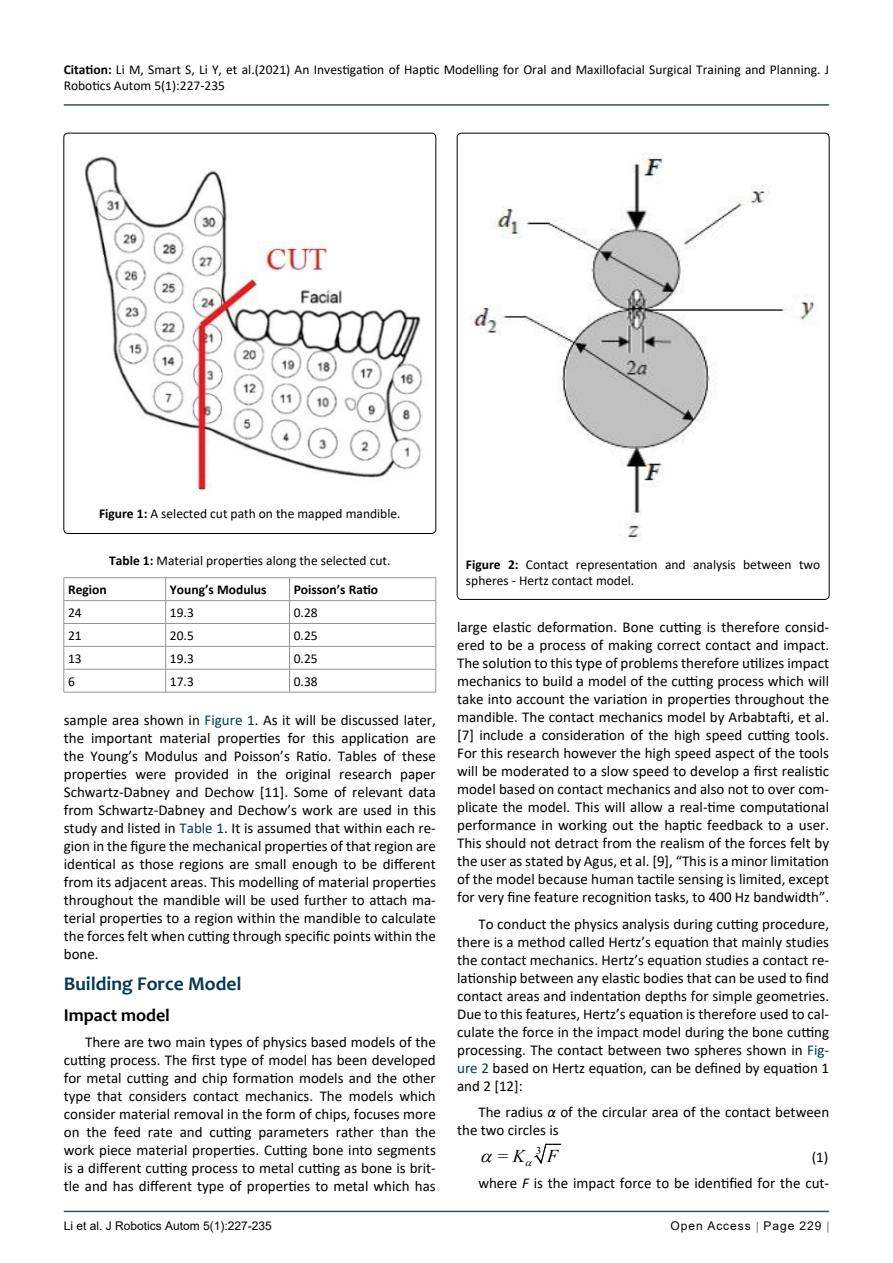
<style>
.page{position:relative;width:893px;height:1263px;background:#fff}
.page>*{position:absolute;margin:0;border:0;box-sizing:border-box;transform-origin:0 0}
.t1{font:700 19.5px "Candara";color:#073950}
.t2{font:700 18px "Candara";color:#000}
.t3{font:italic 18px "Times New Roman";color:#000}
.t4{font:15px/18px "Calibri";color:#000;text-align:justify}
.t5{font:13.5px/16.2px "Calibri";color:#000}
.t6{font:700 13.5px "Calibri";color:#000}
.t7{font:12px "Arial";color:#000}
.t8{font:12px "Arial";letter-spacing:.08em;color:#000}
.t9{font:10.35px "Times New Roman";color:#000}
.s1{font-weight:700}
.s2{color:#073950}
.s3{font-style:italic}
.s4{font-style:normal}
</style>
<div class="page">
<hr style="left:64px;top:1211px;width:765px;height:1px;background:#073950">
<hr style="left:64px;top:104px;width:765px;height:2px;background:#073950">
<div style="left:64px;top:133px;width:372px;height:400px;border:1px solid #000;border-radius:4px"></div>
<img style="left:84px;top:156px;width:339px;height:335px">
<img style="left:471px;top:154px;width:344px;height:388px">
<hr style="left:64px;top:577px;width:102px;height:1px;background:#939598">
<hr style="left:166px;top:577px;width:123px;height:1px;background:#939598">
<hr style="left:289px;top:577px;width:147px;height:1px;background:#939598">
<hr style="left:64px;top:600px;width:102px;height:1px;background:#939598">
<hr style="left:166px;top:600px;width:123px;height:1px;background:#939598">
<hr style="left:289px;top:600px;width:147px;height:1px;background:#939598">
<hr style="left:64px;top:623px;width:102px;height:1px;background:#939598">
<hr style="left:166px;top:623px;width:123px;height:1px;background:#939598">
<hr style="left:289px;top:623px;width:147px;height:1px;background:#939598">
<hr style="left:64px;top:646px;width:102px;height:1px;background:#939598">
<hr style="left:166px;top:646px;width:123px;height:1px;background:#939598">
<hr style="left:289px;top:646px;width:147px;height:1px;background:#939598">
<hr style="left:64px;top:669px;width:102px;height:1px;background:#939598">
<svg style="left:64px;top:578px;width:1px;height:114px"></svg>
<hr style="left:166px;top:669px;width:123px;height:1px;background:#939598">
<svg style="left:165px;top:578px;width:1px;height:114px"></svg>
<hr style="left:289px;top:669px;width:147px;height:1px;background:#939598">
<svg style="left:289px;top:578px;width:1px;height:114px"></svg>
<svg style="left:436px;top:578px;width:1px;height:114px"></svg>
<hr style="left:64px;top:692px;width:102px;height:1px;background:#939598">
<hr style="left:166px;top:692px;width:123px;height:1px;background:#939598">
<hr style="left:289px;top:692px;width:147px;height:1px;background:#939598">
<svg style="left:534px;top:1143px;width:27px;height:21px"></svg>
<p class="t5" style="left:64px;top:61px;width:767px"><span class="s1">Citation:</span> Li M, Smart S, Li Y, et al.(2021) An Investigation of Haptic Modelling for Oral and Maxillofacial Surgical Training and Planning. J<br>Robotics Autom 5(1):227-235</p>
<p class="t5" style="left:99px;top:505px;width:303px"><span class="s1">Figure 1:</span> A selected cut path on the mapped mandible.</p>
<p class="t5" style="left:109px;top:552px;width:283px"><span class="s1">Table 1:</span> Material properties along the selected cut.</p>
<p class="t6" style="left:68px;top:580px;width:40px">Region</p>
<p class="t6" style="left:170px;top:580px;width:98px">Young’s Modulus</p>
<p class="t6" style="left:294px;top:580px;width:86px">Poisson’s Ratio</p>
<p class="t5" style="left:68px;top:604px;width:15px">24</p>
<p class="t5" style="left:170px;top:604px;width:25px">19.3</p>
<p class="t5" style="left:294px;top:604px;width:25px">0.28</p>
<p class="t5" style="left:68px;top:627px;width:15px">21</p>
<p class="t5" style="left:170px;top:627px;width:25px">20.5</p>
<p class="t5" style="left:294px;top:627px;width:25px">0.25</p>
<p class="t5" style="left:68px;top:650px;width:15px">13</p>
<p class="t5" style="left:170px;top:650px;width:25px">19.3</p>
<p class="t5" style="left:294px;top:650px;width:25px">0.25</p>
<p class="t5" style="left:68px;top:673px;width:8px">6</p>
<p class="t5" style="left:170px;top:673px;width:25px">17.3</p>
<p class="t5" style="left:294px;top:673px;width:25px">0.38</p>
<p class="t4" style="left:64px;top:710px;width:374px">sample area shown in <span class="s2">Figure 1</span>. As it will be discussed later, the important material properties for this application are the Young’s Modulus and Poisson’s Ratio. Tables of these properties were provided in the original research paper Schwartz-Dabney and Dechow [11]. Some of relevant data from Schwartz-Dabney and Dechow’s work are used in this study and listed in <span class="s2">Table 1</span>. It is assumed that within each re&shy;gion in the figure the mechanical properties of that region are identical as those regions are small enough to be different from its adjacent areas. This modelling of material properties throughout the mandible will be used further to attach ma&shy;terial properties to a region within the mandible to calculate the forces felt when cutting through specific points within the bone.</p>
<h1 class="t1" style="left:64px;top:971px;width:179px">Building Force Model</h1>
<p class="t2" style="left:64px;top:1003px;width:108px">Impact model</p>
<p class="t4" style="left:64px;top:1033px;width:374px;text-indent:21px">There are two main types of physics based models of the cutting process. The first type of model has been developed for metal cutting and chip formation models and the other type that considers contact mechanics. The models which consider material removal in the form of chips, focuses more on the feed rate and cutting parameters rather than the work piece material properties. Cutting bone into segments is a different cutting process to metal cutting as bone is brit&shy;tle and has different type of properties to metal which has</p>
<p class="t5" style="left:466px;top:556px;width:356px"><span class="s1">Figure 2:</span> Contact representation and analysis between two spheres - Hertz contact model.</p>
<p class="t4" style="left:457px;top:618px;width:374px">large elastic deformation. Bone cutting is therefore consid&shy;ered to be a process of making correct contact and impact.<br>The solution to this type of problems therefore utilizes impact mechanics to build a model of the cutting process which will take into account the variation in properties throughout the mandible. The contact mechanics model by Arbabtafti, et al. [7] include a consideration of the high speed cutting tools.<br>For this research however the high speed aspect of the tools will be moderated to a slow speed to develop a first realistic model based on contact mechanics and also not to over com&shy;plicate the model. This will allow a real-time computational performance in working out the haptic feedback to a user.<br>This should not detract from the realism of the forces felt by the user as stated by Agus, et al. [9], “This is a minor limitation of the model because human tactile sensing is limited, except for very fine feature recognition tasks, to 400 Hz bandwidth”.</p>
<p class="t4" style="left:457px;top:914px;width:374px;text-indent:21px">To conduct the physics analysis during cutting procedure, there is a method called Hertz’s equation that mainly studies the contact mechanics. Hertz’s equation studies a contact re&shy;lationship between any elastic bodies that can be used to find contact areas and indentation depths for simple geometries.<br>Due to this features, Hertz’s equation is therefore used to cal&shy;culate the force in the impact model during the bone cutting processing. The contact between two spheres shown in <span class="s2">Fig&shy;ure 2</span> based on Hertz equation, can be defined by equation 1 and 2 [12]:</p>
<p class="t4" style="left:457px;top:1103px;width:374px;text-indent:21px">The radius <span class="s3">α</span> of the circular area of the contact between the two circles is</p>
<p class="t9" style="left:536px;top:1144px;width:7px">3</p>
<p class="t3" style="left:498px;top:1143px;width:62px"><span class="s4">=</span> K F</p>
<p class="t4" style="left:478px;top:1143px;width:352px;line-height:26.5px;text-align:right">(1)<br>where <span class="s3">F</span> is the impact force to be identified for the cut-</p>
<p class="t7" style="left:64px;top:1217px;width:210px">Li et al. J Robotics Autom 5(1):227-235</p>
<p class="t8" style="left:670px;top:1217px;width:152px">Open Access Page 229</p>
</div>
